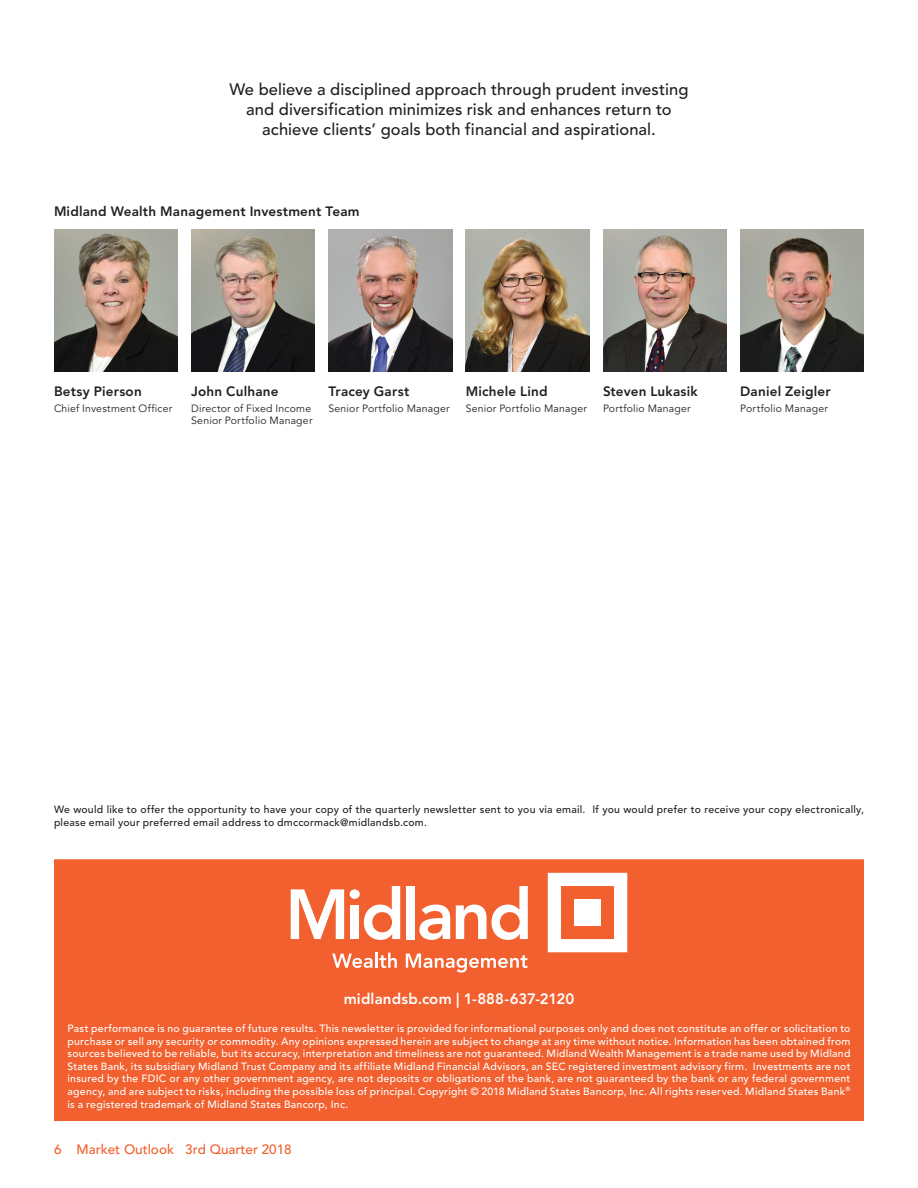
<style>
.page{position:relative;width:918px;height:1188px;background:#fff}
.page>*{position:absolute;margin:0;border:0;box-sizing:border-box;transform-origin:0 0}
.t1{font:500 16.5px/19.8px "Avenir";letter-spacing:.005em;color:#231f20;text-align:center}
.t2{font:800 15px "Avenir";letter-spacing:.01em;color:#fff}
.t3{font:800 13.5px "Avenir";letter-spacing:.015em;color:#231f20}
.t4{font:500 13.5px "Avenir";color:#f1602e}
.t5{font:500 10.5px/12.6px "Avenir";letter-spacing:.025em;color:#fff;text-align:justify}
.t6{font:500 10.5px/12.6px "Avenir";letter-spacing:.025em;color:#231f20}
.t7{font:10.5px/12px "Avenir";letter-spacing:.02em;color:#231f20}
</style>
<div class="page">
<div style="left:54px;top:859px;width:810px;height:262px;background:#f1602e"></div>
<svg style="left:291px;top:889px;width:53px;height:50px"></svg>
<div style="left:350px;top:889px;width:10px;height:10px;background:#fff;border-radius:50%"></div>
<div style="left:351px;top:905px;width:8px;height:34px;background:#fff"></div>
<svg style="left:364px;top:886px;width:36px;height:54px"></svg>
<div style="left:406px;top:886px;width:8px;height:53px;background:#fff"></div>
<svg style="left:419px;top:905px;width:31px;height:35px"></svg>
<svg style="left:456px;top:886px;width:72px;height:54px"></svg>
<svg style="left:548px;top:873px;width:79px;height:79px"></svg>
<svg style="left:332px;top:954px;width:41px;height:14px"></svg>
<hr style="left:375px;top:953px;width:3px;height:15px;background:#fff">
<svg style="left:379px;top:953px;width:18px;height:15px"></svg>
<svg style="left:406px;top:954px;width:121px;height:19px"></svg>
<img style="left:54px;top:230px;width:123px;height:142px">
<img style="left:741px;top:230px;width:123px;height:142px">
<img style="left:191px;top:230px;width:124px;height:142px">
<img style="left:466px;top:230px;width:123px;height:142px">
<img style="left:603px;top:230px;width:124px;height:142px">
<img style="left:329px;top:230px;width:123px;height:142px">
<h1 class="t1" style="left:229px;top:80px;width:461px">We believe a disciplined approach through prudent investing and diversification minimizes risk and enhances return to achieve clients’ goals both financial and aspirational.</h1>
<p class="t3" style="left:54px;top:203px;width:307px">Midland Wealth Management Investment Team</p>
<p class="t3" style="left:54px;top:383px;width:89px">Betsy Pierson</p>
<p class="t7" style="left:54px;top:402px;width:120px">Chief Investment Officer</p>
<p class="t3" style="left:191px;top:383px;width:89px">John Culhane</p>
<p class="t7" style="left:191px;top:402px;width:123px">Director of Fixed Income<br>Senior Portfolio Manager</p>
<p class="t3" style="left:328px;top:383px;width:82px">Tracey Garst</p>
<p class="t7" style="left:328px;top:402px;width:123px">Senior Portfolio Manager</p>
<p class="t3" style="left:466px;top:383px;width:83px">Michele Lind</p>
<p class="t7" style="left:466px;top:402px;width:123px">Senior Portfolio Manager</p>
<p class="t3" style="left:603px;top:383px;width:96px">Steven Lukasik</p>
<p class="t7" style="left:603px;top:402px;width:89px">Portfolio Manager</p>
<p class="t3" style="left:740px;top:383px;width:92px">Daniel Zeigler</p>
<p class="t7" style="left:740px;top:402px;width:89px">Portfolio Manager</p>
<p class="t6" style="left:54px;top:803px;width:812px">We would like to offer the opportunity to have your copy of the quarterly newsletter sent to you via email. If you would prefer to receive your copy electronically, please email your preferred email address to dmccormack@midlandsb.com.</p>
<h2 class="t2" style="left:344px;top:990px;width:232px">midlandsb.com | 1-888-637-2120</h2>
<p class="t5" style="left:68px;top:1022px;width:785px">Past performance is no guarantee of future results. This newsletter is provided for informational purposes only and does not constitute an offer or solicitation to purchase or sell any security or commodity. Any opinions expressed herein are subject to change at any time without notice. Information has been obtained from sources believed to be reliable, but its accuracy, interpretation and timeliness are not guaranteed. Midland Wealth Management is a trade name used by Midland States Bank, its subsidiary Midland Trust Company and its affiliate Midland Financial Advisors, an SEC registered investment advisory firm. Investments are not insured by the FDIC or any other government agency, are not deposits or obligations of the bank, are not guaranteed by the bank or any federal government agency, and are subject to risks, including the possible loss of principal. Copyright © 2018 Midland States Bancorp, Inc. All rights reserved. Midland States Bank<sup>® </sup>is a registered trademark of Midland States Bancorp, Inc.</p>
<p class="t4" style="left:54px;top:1142px;width:239px">6 Market Outlook 3rd Quarter 2018</p>
</div>
